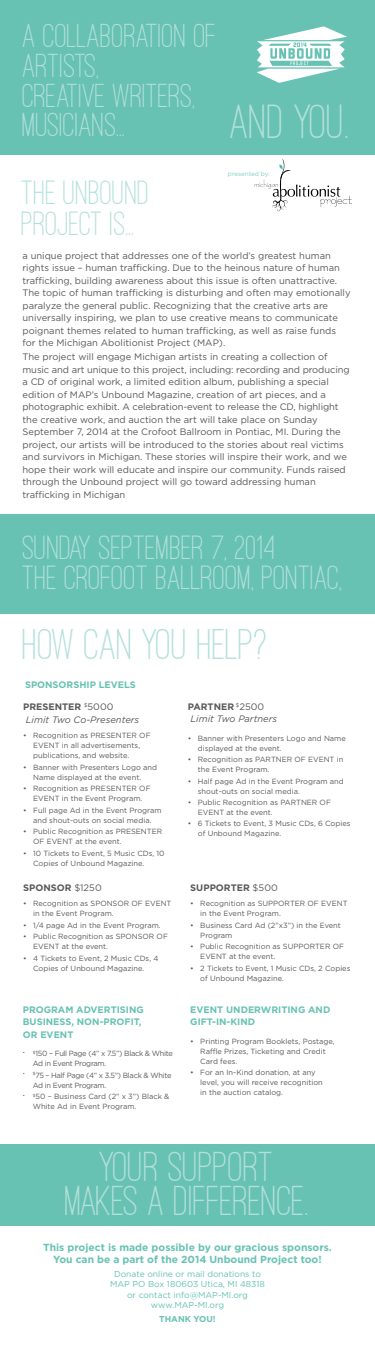
<style>
.page{position:relative;width:375px;height:1350px;background:#fff}
.page>*{position:absolute;margin:0;border:0;box-sizing:border-box;transform-origin:0 0}
.t1{font:500 49.56px "Ostrich Sans";color:#b3e0d9}
.t2{font:500 44.56px "Ostrich Sans";color:#b3e0d9}
.t3{font:500 43.25px/33.7px "Ostrich Sans";color:#b3e0d9;text-align:center}
.t4{font:500 34.75px/30.3px "Ostrich Sans";color:#b3e0d9}
.t5{font:500 34.38px/30px "Ostrich Sans";color:#b3e0d9}
.t6{font:700 10.25px/12.3px "Gotham";color:#67c2b3;text-align:center}
.t7{font:9.38px/12.5px "Gotham";color:#58595b}
.t8{font:700 9.38px/12.5px "Gotham";color:#67c2b3}
.t9{font:italic 9.38px/12.5px "Gotham";color:#58595b}
.t10{font:700 9.38px "Gotham";color:#58595b}
.t11{font:8.56px/10.2px "Gotham";color:#67c2b3;text-align:center}
.t12{font:700 8.56px "Gotham";color:#67c2b3}
.t13{font:7.5px/10px "Gotham";color:#58595b}
.t14{font:7.5px/10px "Gotham";letter-spacing:-.04em;color:#58595b}
.t15{font:6.25px "Gotham";color:#85cec2}
.s1{font-style:normal}
.s2{font-weight:700;font-style:normal}
.s3{font-weight:700}
</style>
<div class="page">
<div style="left:0;top:515px;width:375px;height:99px;background:#67c2b3"></div>
<div style="left:0;top:0;width:375px;height:155px;background:#67c2b3"></div>
<svg style="left:255px;top:159px;width:97px;height:52px"></svg>
<svg style="left:257px;top:26px;width:90px;height:57px"></svg>
<div style="left:0;top:1144px;width:375px;height:82px;background:#67c2b3"></div>
<h3 class="t5" style="left:22px;top:20px;width:196px">A COLLABORATION OF<br>ARTISTS,<br>CREATIVE WRITERS,<br>MUSICIANS...</h3>
<h3 class="t4" style="left:22px;top:178px;width:114px">THE UNBOUND<br>PROJECT IS...</h3>
<h1 class="t1" style="left:230px;top:98px;width:121px">AND YOU.</h1>
<p class="t15" style="left:228px;top:170px;width:44px">presented by:</p>
<p class="t7" style="left:22px;top:249px;width:330px">a unique project that addresses one of the world’s greatest human rights issue – human trafficking. Due to the heinous nature of human trafficking, building awareness about this issue is often unattractive.<br>The topic of human trafficking is disturbing and often may emotionally paralyze the general public. Recognizing that the creative arts are universally inspiring, we plan to use creative means to communicate poignant themes related to human trafficking, as well as raise funds for the Michigan Abolitionist Project (MAP).</p>
<p class="t7" style="left:22px;top:350px;width:329px">The project will engage Michigan artists in creating a collection of music and art unique to this project, including: recording and producing a CD of original work, a limited edition album, publishing a special edition of MAP’s Unbound Magazine, creation of art pieces, and a photographic exhibit. A celebration-event to release the CD, highlight the creative work, and auction the art will take place on Sunday September 7, 2014 at the Crofoot Ballroom in Pontiac, MI. During the project, our artists will be introduced to the stories about real victims and survivors in Michigan. These stories will inspire their work, and we hope their work will educate and inspire our community. Funds raised through the Unbound project will go toward addressing human trafficking in Michigan</p>
<h3 class="t4" style="left:23px;top:533px;width:321px">SUNDAY SEPTEMBER 7, 2014<br>THE CROFOOT BALLROOM, PONTIAC,</h3>
<h2 class="t2" style="left:22px;top:623px;width:246px">HOW CAN YOU HELP?</h2>
<p class="t8" style="left:25px;top:679px;width:106px">SPONSORSHIP LEVELS</p>
<p class="t10" style="left:23px;top:701px;width:8px">PRE</p>
<p class="t9" style="left:191px;top:700px;width:88px;text-indent:45px"><sup>$</sup><span class="s1">2500<br></span>Limit Two Partners</p>
<p class="t13" style="left:198px;top:733px;width:150px;text-indent:-10px">• Banner with Presenters Logo and Name displayed at the event.</p>
<p class="t13" style="left:198px;top:754px;width:147px;text-indent:-10px">• Recognition as PARTNER OF EVENT in the Event Program.</p>
<p class="t13" style="left:198px;top:776px;width:147px;text-indent:-10px">• Half page Ad in the Event Program and shout-outs on social media.</p>
<p class="t13" style="left:198px;top:797px;width:135px;text-indent:-10px">• Public Recognition as PARTNER OF<br>EVENT at the event.</p>
<p class="t13" style="left:198px;top:819px;width:154px;text-indent:-10px">• 6 Tickets to Event, 3 Music CDs, 6 Copies of Unbound Magazine.</p>
<p class="t9" style="left:26px;top:700px;width:115px;text-indent:17px"><span class="s2">SENTER</span> <sup>$</sup><span class="s1">5000<br></span>Limit Two Co-Presenters</p>
<p class="t13" style="left:33px;top:731px;width:119px;text-indent:-10px">• Recognition as PRESENTER OF<br>EVENT in all advertisements, publications, and website.</p>
<p class="t13" style="left:33px;top:762px;width:125px;text-indent:-10px">• Banner with Presenters Logo and<br>Name displayed at the event.</p>
<p class="t13" style="left:23px;top:783px;width:129px;text-align:center">• Recognition as PRESENTER OF<br>EVENT in the Event Program.</p>
<p class="t13" style="left:23px;top:805px;width:140px;text-align:center">• Full page Ad in the Event Program and shout-outs on social media.</p>
<p class="t13" style="left:33px;top:826px;width:131px;text-indent:-10px">• Public Recognition as PRESENTER<br>OF EVENT at the event.</p>
<p class="t13" style="left:33px;top:848px;width:133px;text-indent:-10px">• 10 Tickets to Event, 5 Music CDs, 10<br>Copies of Unbound Magazine.</p>
<p class="t10" style="left:188px;top:700px;width:8px">PAR</p>
<p class="t10" style="left:208px;top:700px;width:14px">TNER</p>
<p class="t10" style="left:23px;top:881px;width:14px">SPON</p>
<p class="t7" style="left:51px;top:881px;width:52px"><span class="s3">SOR</span> $1250</p>
<p class="t13" style="left:33px;top:898px;width:140px;text-indent:-10px">• Recognition as SPONSOR OF EVENT in the Event Program.</p>
<p class="t13" style="left:23px;top:920px;width:139px">• 1/4 page Ad in the Event Program.</p>
<p class="t13" style="left:33px;top:931px;width:136px;text-indent:-10px">• Public Recognition as SPONSOR OF<br>EVENT at the event.</p>
<p class="t13" style="left:23px;top:953px;width:137px;text-align:center">• 4 Tickets to Event, 2 Music CDs, 4<br>Copies of Unbound Magazine.</p>
<p class="t8" style="left:23px;top:1003px;width:123px">PROGRAM ADVERTISING<br>BUSINESS, NON-PROFIT,<br>OR EVENT</p>
<p class="t14" style="left:33px;top:1048px;width:141px;text-indent:-10px"><sup>•</sup> <sup>$</sup>150 – Full Page (4” x 7.5”) Black &amp; White<br>Ad in Event Program.</p>
<p class="t14" style="left:33px;top:1070px;width:140px;text-indent:-10px"><sup>•</sup> <sup>$</sup>75 – Half Page (4” x 3.5”) Black &amp; White<br>Ad in Event Program.</p>
<p class="t13" style="left:33px;top:1091px;width:138px;text-indent:-10px"><sup>•</sup> <sup>$</sup>50 – Business Card (2” x 3”) Black &amp;<br>White Ad in Event Program.</p>
<p class="t10" style="left:190px;top:881px;width:14px">SUPPOR</p>
<p class="t7" style="left:231px;top:881px;width:49px"><span class="s3">TER</span> $500</p>
<p class="t13" style="left:200px;top:898px;width:149px;text-indent:-10px">• Recognition as SUPPORTER OF EVENT in the Event Program.</p>
<p class="t13" style="left:200px;top:920px;width:142px;text-indent:-10px">• Business Card Ad (2”x3”) in the Event<br>Program</p>
<p class="t13" style="left:200px;top:941px;width:145px;text-indent:-10px">• Public Recognition as SUPPORTER OF<br>EVENT at the event.</p>
<p class="t13" style="left:200px;top:963px;width:152px;text-indent:-10px">• 2 Tickets to Event, 1 Music CDs, 2 Copies of Unbound Magazine.</p>
<p class="t8" style="left:190px;top:1003px;width:142px">EVENT UNDERWRITING AND<br>GIFT-IN-KIND</p>
<p class="t13" style="left:200px;top:1036px;width:136px;text-indent:-10px">• Printing Program Booklets, Postage,<br>Raffle Prizes, Ticketing and Credit<br>Card fees.</p>
<p class="t13" style="left:200px;top:1067px;width:124px;text-indent:-10px">• For an In-Kind donation, at any level, you will receive recognition in the auction catalog.</p>
<h3 class="t3" style="left:65px;top:1151px;width:245px">YOUR SUPPORT<br>MAKES A DIFFERENCE.</h3>
<h3 class="t6" style="left:43px;top:1241px;width:290px">THIS PROJECT IS MADE POSSIBLE BY OUR GRACIOUS SPONSORS.<br>YOU CAN BE A PART OF THE 2014 UNBOUND PROJECT TOO!</h3>
<p class="t11" style="left:110px;top:1269px;width:156px">Donate online or mail donations to<br>MAP PO Box 180603 Utica, MI 48318 or contact info@MAP-MI.org www.MAP-MI.org</p>
<p class="t12" style="left:159px;top:1313px;width:58px">THANK YOU!</p>
</div>
